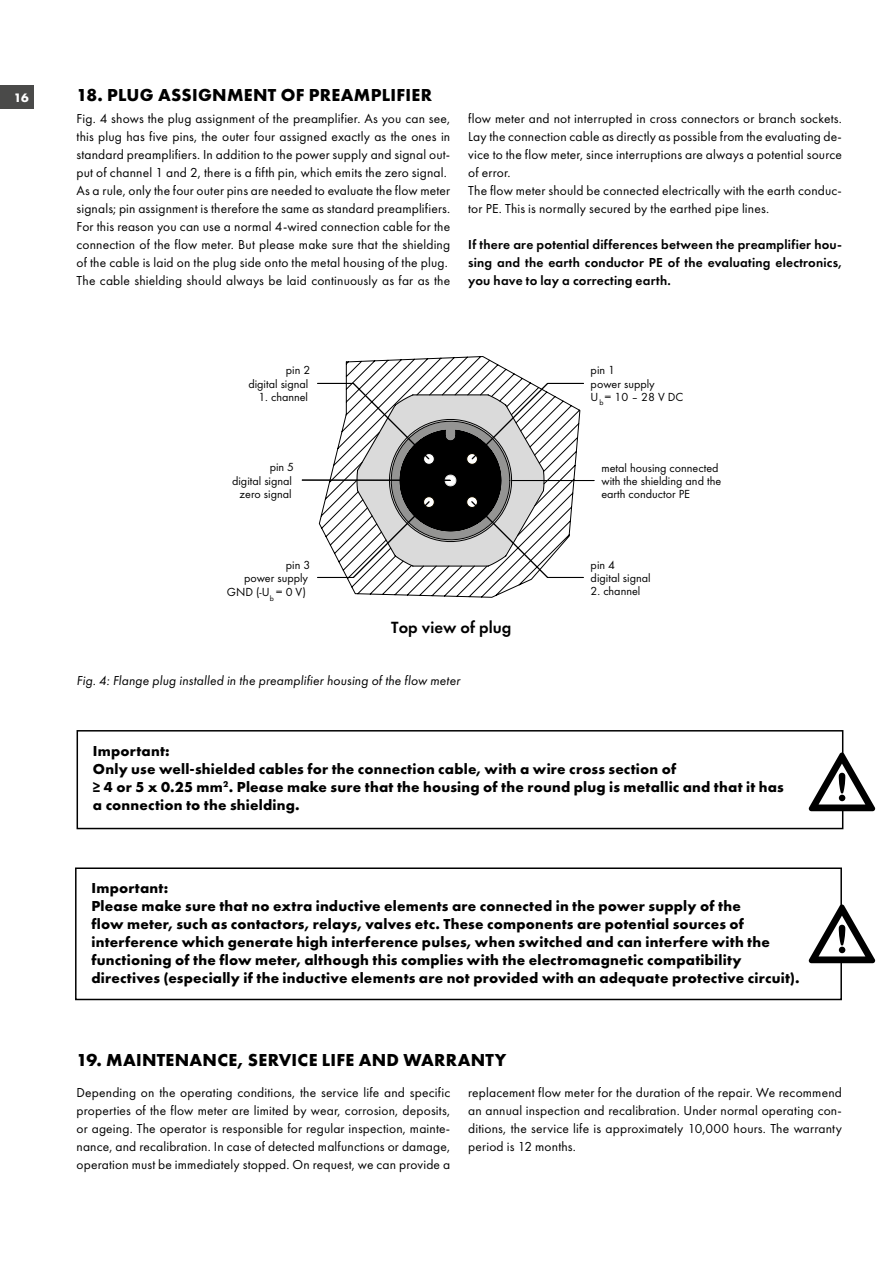
<style>
.page{position:relative;width:893px;height:1263px;background:#fff}
.page>*{position:absolute;margin:0;border:0;box-sizing:border-box;transform-origin:0 0}
.t1{font:700 18px "Futura PT";letter-spacing:.015em;color:#000}
.t2{font:700 16.8px "Function";color:#000}
.t3{font:700 15px/18px "Futura PT";letter-spacing:.015em;color:#000}
.t4{font:13.5px/18px "Futura PT";letter-spacing:.01em;color:#000}
.t5{font:600 13.5px/18px "Futura PT";letter-spacing:.015em;color:#000;text-align:justify}
.t6{font:italic 13.5px "Futura PT";letter-spacing:.01em;color:#000}
.t7{font:700 12.75px "Futura PT";color:#fff}
.t8{font:12.15px/13.5px "Function";color:#000}
.t9{font:7.8px "Futura PT";color:#000}
</style>
<div class="page">
<div style="left:0;top:85px;width:34px;height:24px;background:#4a4a49"></div>
<div style="left:77px;top:730px;width:766px;height:99px;border:2px solid #000"></div>
<div style="left:75px;top:867px;width:767px;height:133px;border:2px solid #000"></div>
<svg style="left:319px;top:356px;width:261px;height:241px"></svg>
<svg style="left:809px;top:752px;width:66px;height:59px"></svg>
<svg style="left:809px;top:904px;width:66px;height:59px"></svg>
<hr style="left:547px;top:577px;width:36px;height:1px;background:#000">
<hr style="left:547px;top:383px;width:37px;height:1px;background:#000">
<hr style="left:512px;top:480px;width:82px;height:1px;background:#000">
<svg style="left:353px;top:383px;width:195px;height:195px"></svg>
<hr style="left:317px;top:577px;width:36px;height:1px;background:#000">
<hr style="left:317px;top:383px;width:36px;height:1px;background:#000">
<hr style="left:302px;top:480px;width:148px;height:1px;background:#000">
<p class="t7" style="left:14px;top:89px;width:16px">16</p>
<h1 class="t1" style="left:77px;top:83px;width:357px">18. PLUG ASSIGNMENT OF PREAMPLIFIER</h1>
<p class="t4" style="left:77px;top:109px;width:375px">Fig. 4 shows the plug assignment of the preamplifier. As you can see, this plug has five pins, the outer four assigned exactly as the ones in standard preamplifiers. In addition to the power supply and signal out&shy;put of channel 1 and 2, there is a fifth pin, which emits the zero signal.<br>As a rule, only the four outer pins are needed to evaluate the flow meter signals; pin assignment is therefore the same as standard preamplifiers.<br>For this reason you can use a normal 4-wired connection cable for the connection of the flow meter. But please make sure that the shielding of the cable is laid on the plug side onto the metal housing of the plug.<br>The cable shielding should always be laid continuously as far as the</p>
<p class="t4" style="left:468px;top:109px;width:375px">flow meter and not interrupted in cross connectors or branch sockets.<br>Lay the connection cable as directly as possible from the evaluating de&shy;vice to the flow meter, since interruptions are always a potential source of error.<br>The flow meter should be connected electrically with the earth conduc&shy;tor PE. This is normally secured by the earthed pipe lines.</p>
<p class="t5" style="left:468px;top:235px;width:375px">If there are potential differences between the preamplifier hou&shy;sing and the earth conductor PE of the evaluating electronics, you have to lay a correcting earth.</p>
<p class="t8" style="left:248px;top:364px;width:64px;text-align:right">pin 2<br>digital signal</p>
<p class="t8" style="left:258px;top:391px;width:51px">1. channel</p>
<p class="t8" style="left:232px;top:460px;width:64px;text-align:right">pin 5<br>digital signal zero signal</p>
<p class="t8" style="left:286px;top:558px;width:26px">pin 3</p>
<p class="t8" style="left:244px;top:571px;width:66px">power supply</p>
<p class="t8" style="left:227px;top:585px;width:81px">GND (-U = 0 V)</p>
<p class="t9" style="left:270px;top:593px;width:6px">b</p>
<p class="t2" style="left:391px;top:617px;width:122px">Top view of plug</p>
<p class="t6" style="left:77px;top:673px;width:385px">Fig. 4: Flange plug installed in the preamplifier housing of the flow meter</p>
<p class="t8" style="left:591px;top:364px;width:94px">pin 1<br>power supply<br>U = 10 – 28 V DC</p>
<p class="t9" style="left:599px;top:398px;width:6px">b</p>
<p class="t8" style="left:601px;top:461px;width:121px">metal housing connected with the shielding and the earth conductor PE</p>
<p class="t8" style="left:591px;top:558px;width:62px">pin 4<br>digital signal</p>
<p class="t8" style="left:591px;top:585px;width:51px">2. channel</p>
<p class="t3" style="left:93px;top:741px;width:692px">Important:<br>Only use well-shielded cables for the connection cable, with a wire cross section of<br>≥ 4 or 5 x 0.25 mm<sup>2</sup>. Please make sure that the housing of the round plug is metallic and that it has a connection to the shielding.</p>
<p class="t3" style="left:91px;top:879px;width:710px">Important:<br>Please make sure that no extra inductive elements are connected in the power supply of the<br>flow meter, such as contactors, relays, valves etc. These components are potential sources of interference which generate high interference pulses, when switched and can interfere with the functioning of the flow meter, although this complies with the electromagnetic compatibility directives (especially if the inductive elements are not provided with an adequate protective circuit).</p>
<h1 class="t1" style="left:77px;top:1048px;width:431px">19. MAINTENANCE, SERVICE LIFE AND WARRANTY</h1>
<p class="t4" style="left:77px;top:1083px;width:375px;text-align:justify">Depending on the operating conditions, the service life and specific properties of the flow meter are limited by wear, corrosion, deposits, or ageing. The operator is responsible for regular inspection, mainte&shy;nance, and recalibration. In case of detected malfunctions or damage, operation must be immediately stopped. On request, we can provide a</p>
<p class="t4" style="left:468px;top:1083px;width:375px;text-align:justify">replacement flow meter for the duration of the repair. We recommend an annual inspection and recalibration. Under normal operating con&shy;ditions, the service life is approximately 10,000 hours. The warranty period is 12 months.</p>
</div>
